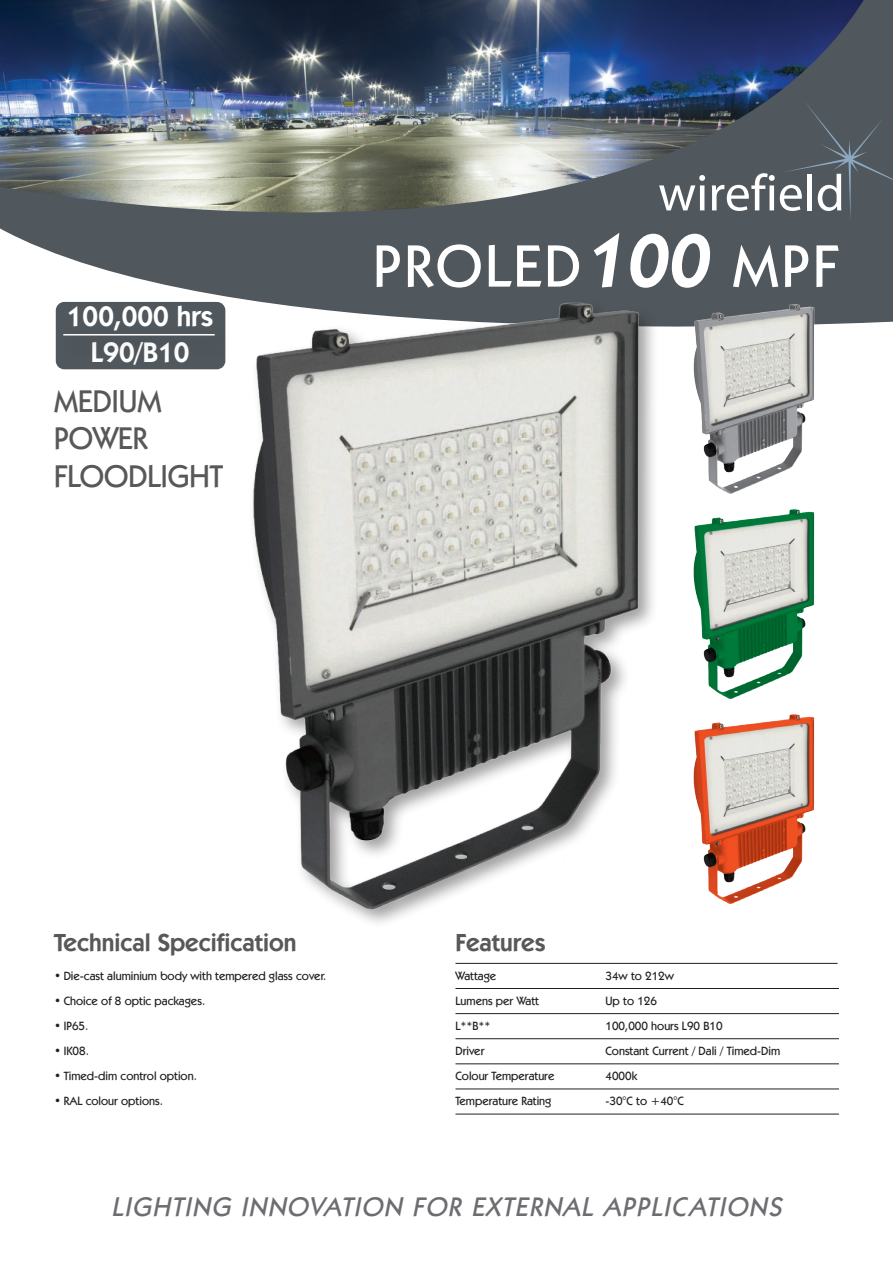
<style>
.page{position:relative;width:893px;height:1263px;background:#fff}
.page>*{position:absolute;margin:0;border:0;box-sizing:border-box;transform-origin:0 0}
.NEW_TITLE_2018{font:500 60px "Kabel IT Cby BT";letter-spacing:.05em;color:#fff}
.New_Sub_Title_2018{font:500 31.5px/37.8px "Kabel IT Cby BT";color:#57585a}
.New_hours_block_2018{font:600 28.35px "Kabel IT Cby BT";color:#fff}
.t1{font:italic 500 27px "Kabel IT Cby BT";letter-spacing:.02em;color:#6c6d70}
.New_Text_and_Table_H{font:600 24.75px "Kabel IT Cby BT";color:#57585a}
.New_Bullits_and_text{font:500 12px "Kabel IT Cby BT";color:#231f20}
.s1{font-weight:600;font-size:75px}
</style>
<div class="page">
<img style="left:0;top:0;width:893px;height:345px">
<svg style="left:659px;top:175px;width:46px;height:35px"></svg>
<svg style="left:712px;top:100px;width:181px;height:121px;background:#5c6369"></svg>
<div style="left:56px;top:302px;width:169px;height:67px;background:#50575d;border-radius:9px"></div>
<div style="left:60px;top:328px;width:175px;height:30px;background:#231f20;opacity:.43"></div>
<hr style="left:63px;top:334px;width:152px;height:1px;background:#fff">
<div style="left:248px;top:298px;width:411px;height:631px;background:#231f20;opacity:.43"></div>
<img style="left:235px;top:302px;width:429px;height:607px">
<hr style="left:455px;top:988px;width:384px;height:1px;background:#231f20">
<hr style="left:455px;top:963px;width:383px;height:1px;background:#231f20">
<hr style="left:455px;top:1013px;width:384px;height:1px;background:#231f20">
<hr style="left:455px;top:1038px;width:384px;height:1px;background:#231f20">
<hr style="left:455px;top:1063px;width:384px;height:1px;background:#231f20">
<hr style="left:455px;top:1089px;width:384px;height:1px;background:#231f20">
<hr style="left:455px;top:1114px;width:384px;height:1px;background:#231f20">
<img style="left:693px;top:510px;width:122px;height:189px">
<img style="left:693px;top:715px;width:122px;height:189px">
<img style="left:686px;top:305px;width:136px;height:189px">
<p class="New_hours_block_2018" style="left:67px;top:299px;width:148px">100,000 hrs</p>
<p class="New_hours_block_2018" style="left:91px;top:334px;width:100px">L90/B10</p>
<p class="New_Sub_Title_2018" style="left:54px;top:381px;width:171px">MEDIUM<br>POWER<br>FLOODLIGHT</p>
<p class="NEW_TITLE_2018" style="left:373px;top:229px;width:467px">PROLED<span class="s1">100</span> MPF</p>
<p class="New_Text_and_Table_H" style="left:54px;top:927px;width:244px">Technical Specification</p>
<p class="New_Text_and_Table_H" style="left:455px;top:927px;width:92px">Features</p>
<p class="New_Bullits_and_text" style="left:54px;top:968px;width:274px">• Die-cast aluminium body with tempered glass cover.</p>
<p class="New_Bullits_and_text" style="left:54px;top:993px;width:153px">• Choice of 8 optic packages.</p>
<p class="New_Bullits_and_text" style="left:54px;top:1018px;width:36px">• IP65.</p>
<p class="New_Bullits_and_text" style="left:54px;top:1043px;width:36px">• IK08.</p>
<p class="New_Bullits_and_text" style="left:54px;top:1068px;width:144px">• Timed-dim control option.</p>
<p class="New_Bullits_and_text" style="left:54px;top:1093px;width:110px">• RAL colour options.</p>
<p class="New_Bullits_and_text" style="left:455px;top:968px;width:42px">Wattage</p>
<p class="New_Bullits_and_text" style="left:605px;top:968px;width:70px">34w to 212w</p>
<p class="New_Bullits_and_text" style="left:455px;top:993px;width:85px">Lumens per Watt</p>
<p class="New_Bullits_and_text" style="left:605px;top:993px;width:53px">Up to 126</p>
<p class="New_Bullits_and_text" style="left:455px;top:1018px;width:37px">L**B**</p>
<p class="New_Bullits_and_text" style="left:605px;top:1018px;width:119px">100,000 hours L90 B10</p>
<p class="New_Bullits_and_text" style="left:455px;top:1043px;width:30px">Driver</p>
<p class="New_Bullits_and_text" style="left:605px;top:1043px;width:176px">Constant Current / Dali / Timed-Dim</p>
<p class="New_Bullits_and_text" style="left:455px;top:1068px;width:100px">Colour Temperature</p>
<p class="New_Bullits_and_text" style="left:605px;top:1068px;width:33px">4000k</p>
<p class="New_Bullits_and_text" style="left:455px;top:1093px;width:97px">Temperature Rating</p>
<p class="New_Bullits_and_text" style="left:605px;top:1093px;width:80px">-30°C to +40°C</p>
<h3 class="t1" style="left:111px;top:1190px;width:678px">LIGHTING INNOVATION FOR EXTERNAL APPLICATIONS</h3>
</div>
